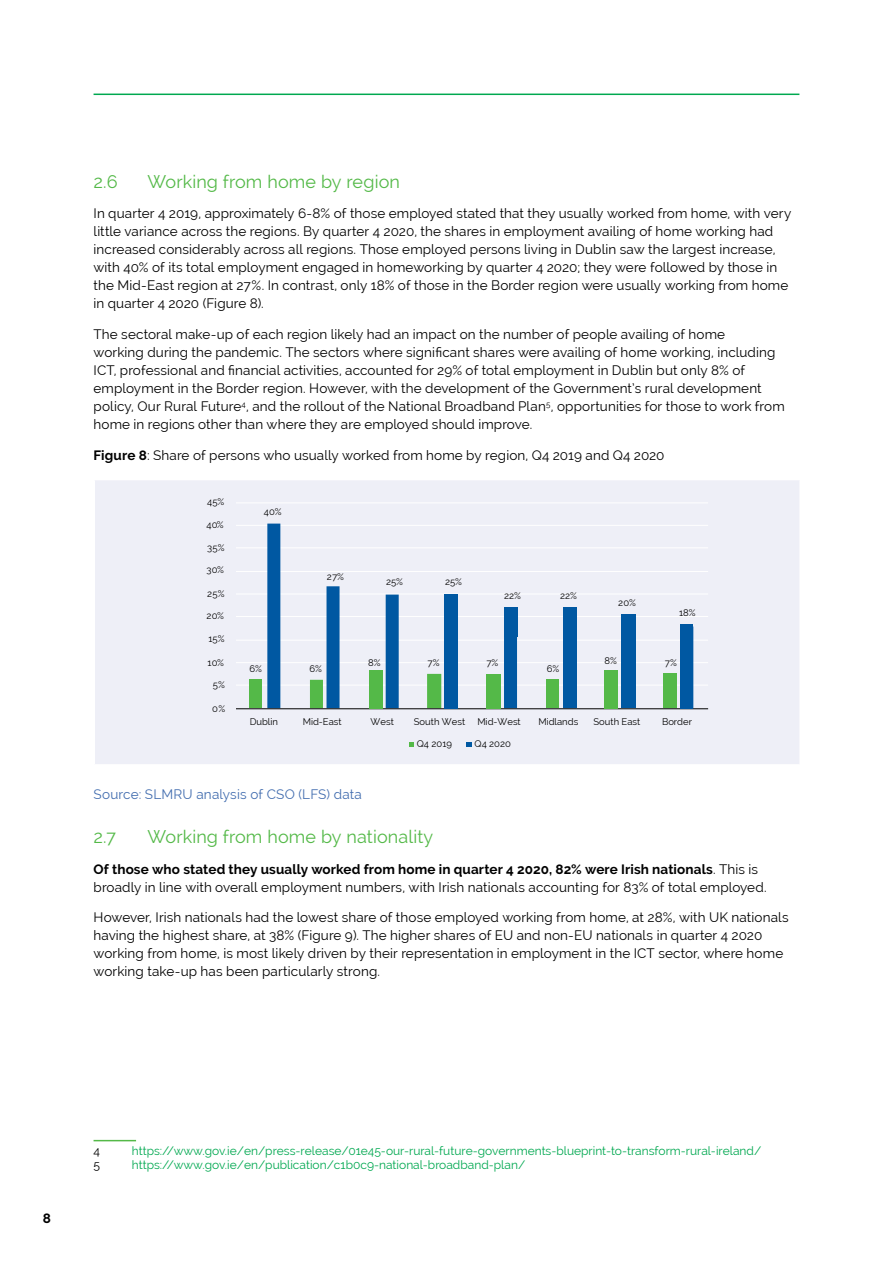
<style>
.page{position:relative;width:893px;height:1263px;background:#fff}
.page>*{position:absolute;margin:0;border:0;box-sizing:border-box;transform-origin:0 0}
.t1{font:18px "Raleway";letter-spacing:.01em;color:#54b948}
.t2{font:13.5px/18px "Raleway";letter-spacing:.01em;color:#000}
.t3{font:13.5px "Raleway";letter-spacing:.015em;color:#426daf}
.t4{font:700 13.5px "Raleway";color:#000}
.t5{font:12px "Raleway";color:#00a850}
.t6{font:12px "Raleway";color:#000}
.t7{font:9.45px "Raleway";color:#000}
.s1{font-weight:700}
</style>
<div class="page">
<hr style="left:94px;top:94px;width:705px;height:1px;background:#00a850">
<div style="left:94px;top:479px;width:706px;height:286px;background:#eeeff7"></div>
<hr style="left:94px;top:479px;width:707px;height:1px;background:#fff">
<hr style="left:94px;top:480px;width:1px;height:284px;background:#fff">
<hr style="left:799px;top:480px;width:2px;height:284px;background:#fff">
<hr style="left:94px;top:764px;width:707px;height:2px;background:#fff">
<hr style="left:236px;top:662px;width:472px;height:1px;background:#fff">
<hr style="left:236px;top:640px;width:472px;height:1px;background:#fff">
<hr style="left:236px;top:593px;width:472px;height:1px;background:#fff">
<hr style="left:236px;top:571px;width:472px;height:1px;background:#fff">
<hr style="left:236px;top:547px;width:472px;height:1px;background:#fff">
<hr style="left:236px;top:525px;width:472px;height:1px;background:#fff">
<hr style="left:236px;top:502px;width:472px;height:1px;background:#fff">
<hr style="left:236px;top:616px;width:472px;height:1px;background:#fff">
<hr style="left:236px;top:685px;width:472px;height:1px;background:#fff">
<svg style="left:267px;top:524px;width:410px;height:184px"></svg>
<hr style="left:236px;top:708px;width:472px;height:1px;background:#000">
<svg style="left:409px;top:742px;width:5px;height:5px"></svg>
<svg style="left:466px;top:742px;width:6px;height:5px"></svg>
<div style="left:445px;top:595px;width:13px;height:114px;background:#0058a2"></div>
<div style="left:249px;top:680px;width:13px;height:28px;background:#54b948"></div>
<div style="left:546px;top:680px;width:13px;height:28px;background:#54b948"></div>
<div style="left:486px;top:674px;width:14px;height:34px;background:#54b948"></div>
<div style="left:664px;top:674px;width:13px;height:34px;background:#54b948"></div>
<div style="left:605px;top:670px;width:13px;height:38px;background:#54b948"></div>
<div style="left:369px;top:670px;width:13px;height:38px;background:#54b948"></div>
<div style="left:680px;top:624px;width:13px;height:85px;background:#0058a2"></div>
<div style="left:563px;top:607px;width:13px;height:101px;background:#0058a2"></div>
<div style="left:504px;top:607px;width:13px;height:29px;background:#0058a2"></div>
<hr style="left:94px;top:1140px;width:42px;height:1px;background:#54b948">
<h1 class="t1" style="left:94px;top:171px;width:26px">2.6</h1>
<h1 class="t1" style="left:148px;top:171px;width:254px">Working from home by region</h1>
<p class="t2" style="left:94px;top:205px;width:699px">In quarter 4 2019, approximately 6-8% of those employed stated that they usually worked from home, with very little variance across the regions. By quarter 4 2020, the shares in employment availing of home working had increased considerably across all regions. Those employed persons living in Dublin saw the largest increase, with 40% of its total employment engaged in homeworking by quarter 4 2020; they were followed by those in the Mid-East region at 27%. In contrast, only 18% of those in the Border region were usually working from home in quarter 4 2020 (Figure 8).</p>
<p class="t2" style="left:94px;top:325px;width:693px">The sectoral make-up of each region likely had an impact on the number of people availing of home<br>working during the pandemic. The sectors where significant shares were availing of home working, including ICT, professional and financial activities, accounted for 29% of total employment in Dublin but only 8% of employment in the Border region. However, with the development of the Government’s rural development policy, Our Rural Future<sup>4</sup>, and the rollout of the National Broadband Plan<sup>5</sup>, opportunities for those to work from home in regions other than where they are employed should improve.</p>
<p class="t2" style="left:94px;top:446px;width:573px"><span class="s1">Figure 8</span>: Share of persons who usually worked from home by region, Q4 2019 and Q4 2020</p>
<p class="t7" style="left:207px;top:496px;width:19px">45%</p>
<p class="t7" style="left:206px;top:519px;width:19px">40%</p>
<p class="t7" style="left:207px;top:542px;width:19px">35%</p>
<p class="t7" style="left:206px;top:564px;width:19px">30%</p>
<p class="t7" style="left:207px;top:588px;width:19px">25%</p>
<p class="t7" style="left:207px;top:611px;width:19px">20%</p>
<p class="t7" style="left:208px;top:633px;width:18px">15%</p>
<p class="t7" style="left:208px;top:657px;width:18px">10%</p>
<p class="t7" style="left:213px;top:679px;width:14px">5%</p>
<p class="t7" style="left:212px;top:703px;width:15px">0%</p>
<p class="t7" style="left:264px;top:506px;width:19px">40%</p>
<p class="t7" style="left:327px;top:571px;width:19px">27%</p>
<p class="t7" style="left:250px;top:663px;width:14px">6%</p>
<p class="t7" style="left:309px;top:663px;width:14px">6%</p>
<p class="t7" style="left:386px;top:576px;width:19px">25%</p>
<p class="t7" style="left:445px;top:576px;width:19px">25%</p>
<p class="t7" style="left:504px;top:590px;width:18px">22%</p>
<p class="t7" style="left:560px;top:590px;width:18px">22%</p>
<p class="t7" style="left:368px;top:657px;width:14px">8%</p>
<p class="t7" style="left:427px;top:657px;width:14px">7%</p>
<p class="t7" style="left:486px;top:657px;width:14px">7%</p>
<p class="t7" style="left:547px;top:663px;width:14px">6%</p>
<p class="t7" style="left:618px;top:598px;width:19px">20%</p>
<p class="t7" style="left:679px;top:607px;width:18px">18%</p>
<p class="t7" style="left:604px;top:656px;width:14px">8%</p>
<p class="t7" style="left:665px;top:657px;width:14px">7%</p>
<p class="t7" style="left:250px;top:716px;width:30px">Dublin</p>
<p class="t7" style="left:303px;top:716px;width:40px">Mid-East</p>
<p class="t7" style="left:371px;top:716px;width:25px">West</p>
<p class="t7" style="left:414px;top:716px;width:53px">South West</p>
<p class="t7" style="left:477px;top:716px;width:45px">Mid-West</p>
<p class="t7" style="left:538px;top:716px;width:41px">Midlands</p>
<p class="t7" style="left:593px;top:716px;width:48px">South East</p>
<p class="t7" style="left:662px;top:716px;width:32px">Border</p>
<p class="t7" style="left:417px;top:738px;width:37px">Q4 2019</p>
<p class="t7" style="left:474px;top:738px;width:38px">Q4 2020</p>
<p class="t3" style="left:94px;top:786px;width:270px">Source: SLMRU analysis of CSO (LFS) data</p>
<h1 class="t1" style="left:94px;top:826px;width:24px">2.7</h1>
<h1 class="t1" style="left:148px;top:826px;width:287px">Working from home by nationality</h1>
<p class="t2" style="left:94px;top:860px;width:675px"><span class="s1">Of those who stated they usually worked from home in quarter 4 2020, 82% were Irish nationals</span>. This is broadly in line with overall employment numbers, with Irish nationals accounting for 83% of total employed.</p>
<p class="t2" style="left:94px;top:909px;width:697px">However, Irish nationals had the lowest share of those employed working from home, at 28%, with UK nationals having the highest share, at 38% (Figure 9). The higher shares of EU and non-EU nationals in quarter 4 2020 working from home, is most likely driven by their representation in employment in the ICT sector, where home working take-up has been particularly strong.</p>
<p class="t4" style="left:43px;top:1210px;width:10px">8</p>
<p class="t6" style="left:94px;top:1144px;width:8px">4</p>
<p class="t5" style="left:132px;top:1144px;width:631px">https://www.gov.ie/en/press-release/01e45-our-rural-future-governments-blueprint-to-transform-rural-ireland/</p>
<p class="t6" style="left:94px;top:1158px;width:8px">5</p>
<p class="t5" style="left:132px;top:1158px;width:395px">https://www.gov.ie/en/publication/c1b0c9-national-broadband-plan/</p>
</div>
